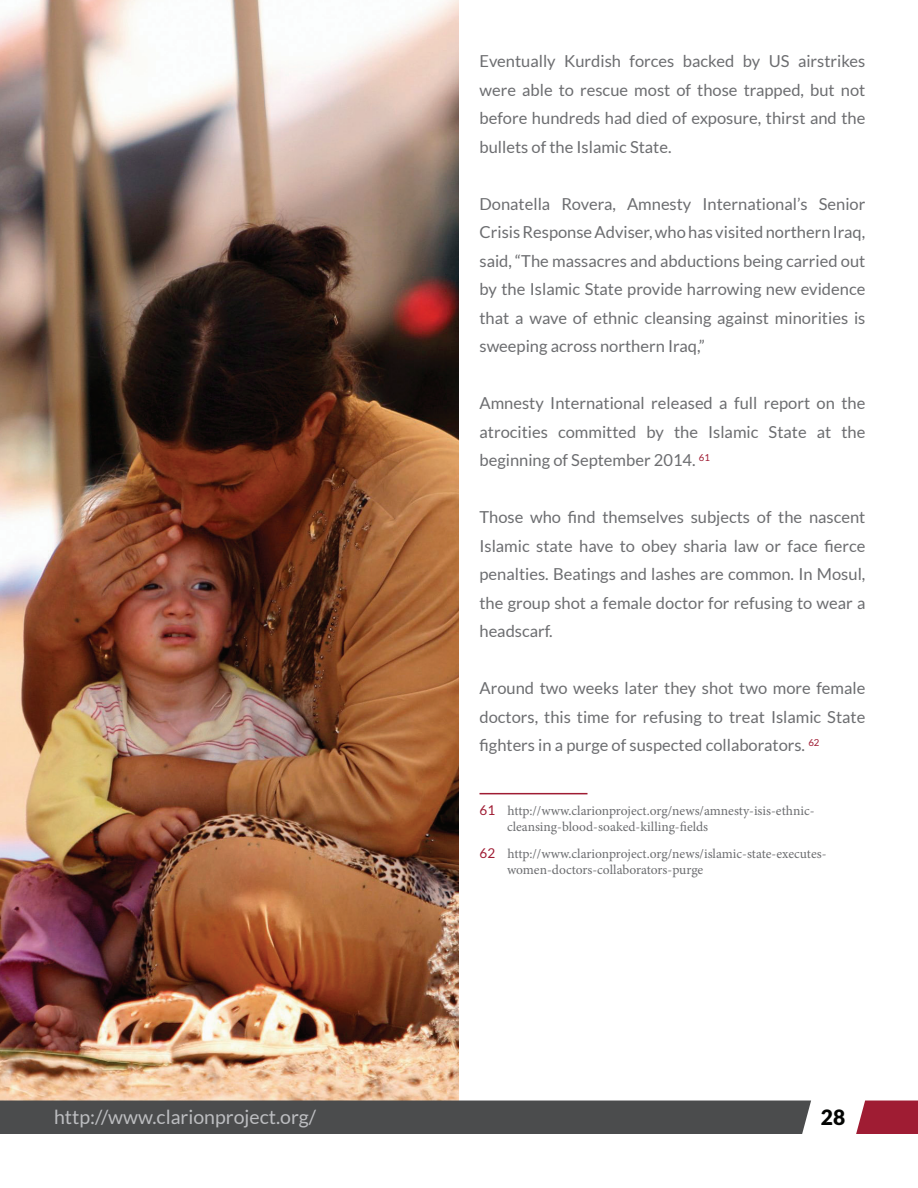
<style>
.page{position:relative;width:918px;height:1188px;background:#fff}
.page>*{position:absolute;margin:0;border:0;box-sizing:border-box;transform-origin:0 0}
.t1{font:900 21px "Lato";color:#040503}
.t2{font:19.5px "Lato";color:#bcbdc0}
.t3{font:16.5px/28.5px "Lato";color:#6c6d70;text-align:justify}
.t4{font:13.5px/16.2px "Minion Pro";letter-spacing:-.005em;color:#6c6d70}
.s1{font-family:"Lato";color:#9f1c33}
</style>
<div class="page">
<img style="left:0;top:0;width:459px;height:1101px">
<hr style="left:480px;top:793px;width:108px;height:1px;background:#9f1c33">
<div style="left:0;top:1101px;width:811px;height:33px;background:#4b4c4d"></div>
<svg style="left:856px;top:1101px;width:62px;height:33px;background:#a62c42"></svg>
<p class="t3" style="left:480px;top:47px;width:387px">Eventually Kurdish forces backed by US airstrikes were able to rescue most of those trapped, but not before hundreds had died of exposure, thirst and the bullets of the Islamic State.</p>
<p class="t3" style="left:480px;top:189px;width:387px">Donatella Rovera, Amnesty International’s Senior Crisis Response Adviser, who has visited northern Iraq, said, “The massacres and abductions being carried out by the Islamic State provide harrowing new evidence that a wave of ethnic cleansing against minorities is sweeping across northern Iraq,”</p>
<p class="t3" style="left:480px;top:389px;width:387px">Amnesty International released a full report on the atrocities committed by the Islamic State at the beginning of September 2014. <sup>61</sup></p>
<p class="t3" style="left:480px;top:503px;width:387px">Those who find themselves subjects of the nascent Islamic state have to obey sharia law or face fierce penalties. Beatings and lashes are common. In Mosul, the group shot a female doctor for refusing to wear a headscarf.</p>
<p class="t3" style="left:480px;top:674px;width:387px">Around two weeks later they shot two more female doctors, this time for refusing to treat Islamic State fighters in a purge of suspected collaborators. <sup>62</sup></p>
<p class="t4" style="left:507px;top:803px;width:309px;text-indent:-28px"><span class="s1">61</span> http://www.clarionproject.org/news/amnesty-isis-ethnic&shy;cleansing-blood-soaked-killing-fields</p>
<p class="t4" style="left:507px;top:845px;width:321px;text-indent:-28px"><span class="s1">62</span> http://www.clarionproject.org/news/islamic-state-executes&shy;women-doctors-collaborators-purge</p>
<p class="t2" style="left:54px;top:1106px;width:264px">http://www.clarionproject.org/</p>
<p class="t1" style="left:821px;top:1105px;width:26px">28</p>
</div>
